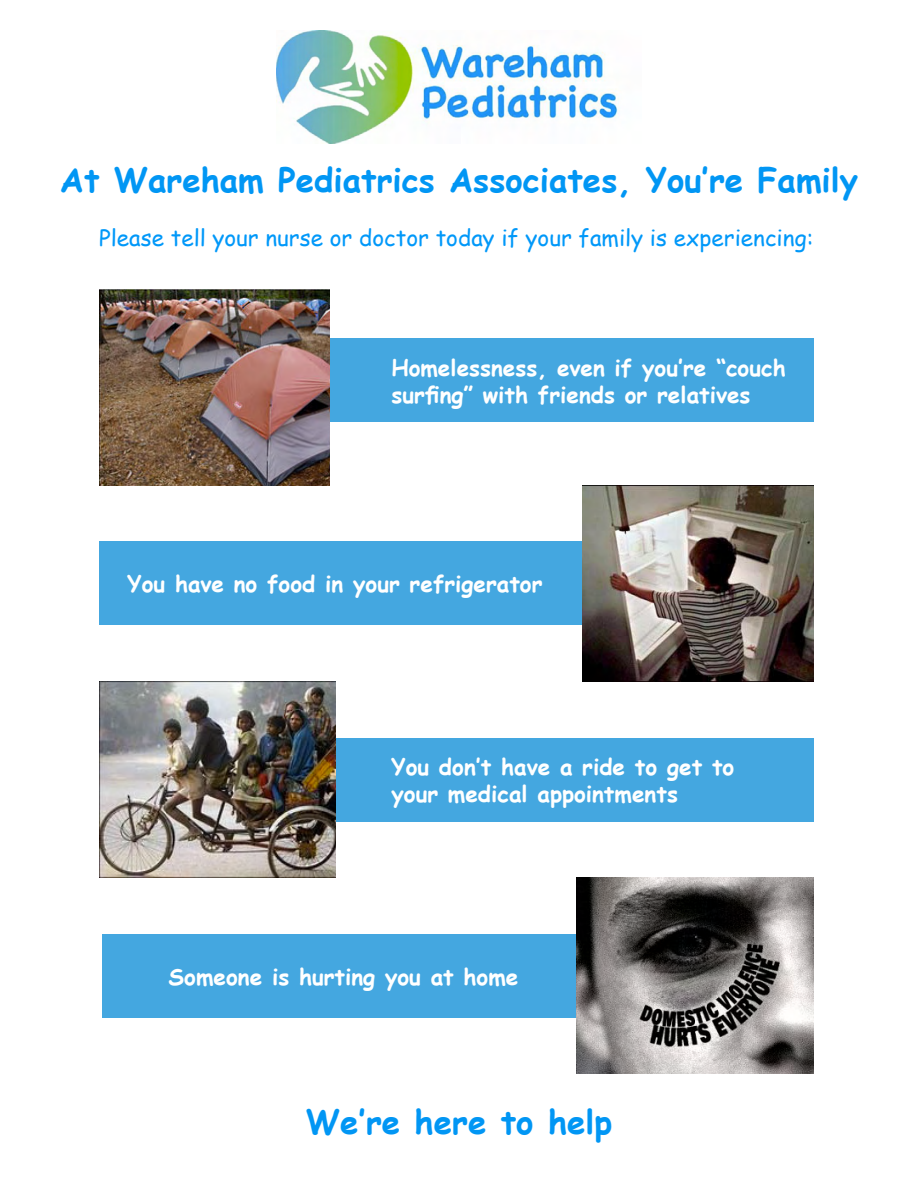
<style>
.page{position:relative;width:918px;height:1188px;background:#fff}
.page>*{position:absolute;margin:0;border:0;box-sizing:border-box;transform-origin:0 0}
.t1{font:700 33px "Comic Sans MS";color:#0196f4}
.t2{font:700 22.5px/27px "Comic Sans MS";color:#fff}
.t3{font:22.5px "Comic Sans MS";color:#0098f9}
</style>
<div class="page">
<div style="left:99px;top:542px;width:484px;height:83px;background:#44a7e0"></div>
<div style="left:330px;top:738px;width:483px;height:83px;background:#44a7e0"></div>
<div style="left:102px;top:934px;width:483px;height:84px;background:#44a7e0"></div>
<div style="left:330px;top:338px;width:483px;height:84px;background:#44a7e0"></div>
<img style="left:277px;top:30px;width:341px;height:114px">
<img style="left:99px;top:289px;width:231px;height:196px">
<img style="left:583px;top:485px;width:230px;height:197px">
<img style="left:99px;top:682px;width:237px;height:196px">
<img style="left:577px;top:878px;width:236px;height:196px">
<p class="t1" style="left:60px;top:156px;width:800px">At Wareham Pediatrics Associates, You’re Family</p>
<p class="t3" style="left:99px;top:221px;width:716px">Please tell your nurse or doctor today if your family is experiencing:</p>
<p class="t2" style="left:391px;top:353px;width:396px">Homelessness, even if you’re “couch surfing” with friends or relatives</p>
<p class="t2" style="left:127px;top:570px;width:417px">You have no food in your refrigerator</p>
<p class="t2" style="left:391px;top:753px;width:345px">You don’t have a ride to get to your medical appointments</p>
<p class="t2" style="left:169px;top:962px;width:351px">Someone is hurting you at home</p>
<p class="t1" style="left:306px;top:1098px;width:308px">We’re here to help</p>
</div>
